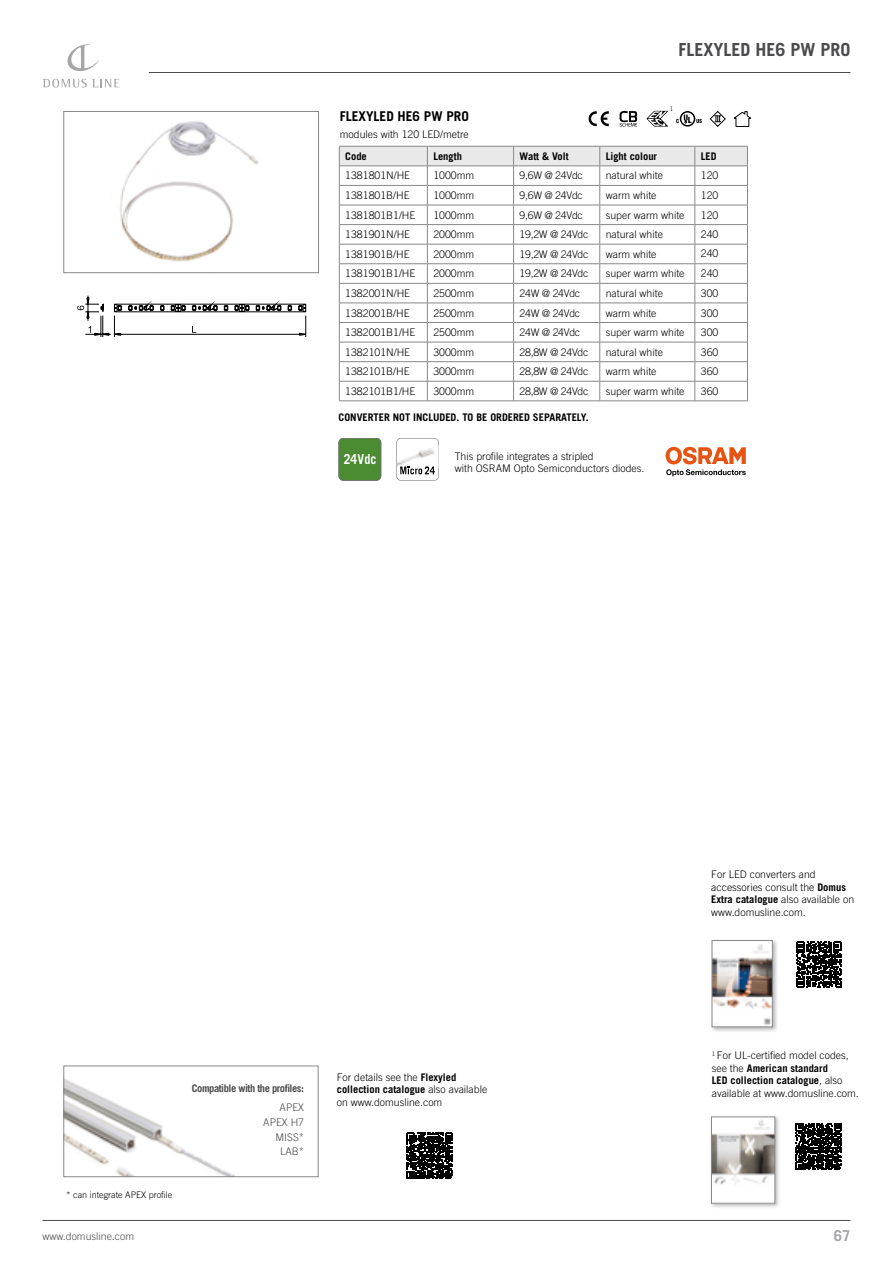
<style>
.page{position:relative;width:893px;height:1263px;background:#fff}
.page>*{position:absolute;margin:0;border:0;box-sizing:border-box;transform-origin:0 0}
.t1{font:700 18px "Trade Gothic LT Pro";color:#4b4b4d}
.t2{font:700 15px "Trade Gothic LT Pro";color:#a5a6a8}
.t3{font:700 13.8px "Trade Gothic LT Pro";letter-spacing:.015em;color:#fff;scale:.87 1}
.t4{font:700 13.5px "Trade Gothic LT Pro";color:#000}
.Nomi_prodotti{font:300 10.5px/12.6px "Trade Gothic LT Pro";color:#000}
.Nomi_prodotti-2{font:300 10.5px "Trade Gothic LT Pro";letter-spacing:-.025em;color:#000}
.t5{font:700 10.5px "Trade Gothic LT Pro";color:#000}
.t6{font:300 10.5px "Trade Gothic LT Pro";color:#4b4b4d}
.t7{font:700 10.5px "Trade Gothic LT Pro";letter-spacing:-.04em;color:#4b4b4d}
.t8{font:300 9px "Trade Gothic LT Pro";color:#000}
.t9{font:300 6.15px "Trade Gothic LT Pro";color:#000}
.s1{font-weight:700}
</style>
<div class="page">
<hr style="left:43px;top:1220px;width:807px;height:1px;background:#4b4b4d">
<div style="left:711px;top:939px;width:67px;height:93px;background:#000;opacity:.3"></div>
<img style="left:714px;top:942px;width:57px;height:83px">
<div style="left:712px;top:940px;width:61px;height:87px;border:1px solid #87888a"></div>
<div style="left:710px;top:1115px;width:70px;height:93px;background:#000;opacity:.3"></div>
<img style="left:713px;top:1119px;width:60px;height:82px">
<div style="left:711px;top:1117px;width:64px;height:86px;border:1px solid #87888a"></div>
<hr style="left:149px;top:72px;width:701px;height:1px;background:#4b4b4d">
<svg style="left:67px;top:44px;width:32px;height:27px"></svg>
<svg style="left:43px;top:79px;width:76px;height:8px"></svg>
<svg style="left:396px;top:438px;width:43px;height:43px"></svg>
<div style="left:339px;top:438px;width:42px;height:42px;background:#4b8b31;border-radius:5px"></div>
<div style="left:339px;top:438px;width:42px;height:43px;border:1px solid #707172;border-radius:5px"></div>
<svg style="left:77px;top:295px;width:230px;height:42px"></svg>
<img style="left:120px;top:121px;width:139px;height:141px">
<div style="left:64px;top:111px;width:255px;height:162px;border:1px solid #87888a"></div>
<img style="left:66px;top:1079px;width:169px;height:96px">
<div style="left:64px;top:1066px;width:254px;height:111px;border:1px solid #87888a"></div>
<svg style="left:666px;top:447px;width:80px;height:29px"></svg>
<svg style="left:589px;top:111px;width:20px;height:15px"></svg>
<svg style="left:676px;top:111px;width:26px;height:16px"></svg>
<svg style="left:646px;top:111px;width:22px;height:16px"></svg>
<svg style="left:620px;top:111px;width:17px;height:16px"></svg>
<svg style="left:733px;top:111px;width:18px;height:16px"></svg>
<svg style="left:709px;top:111px;width:17px;height:16px"></svg>
<svg style="left:796px;top:1123px;width:46px;height:47px"></svg>
<svg style="left:796px;top:942px;width:45px;height:45px"></svg>
<svg style="left:407px;top:1133px;width:46px;height:46px"></svg>
<hr style="left:339px;top:401px;width:88px;height:1px;background:#87888a">
<hr style="left:427px;top:401px;width:87px;height:1px;background:#87888a">
<hr style="left:514px;top:401px;width:86px;height:1px;background:#87888a">
<hr style="left:600px;top:401px;width:95px;height:1px;background:#87888a">
<hr style="left:695px;top:401px;width:53px;height:1px;background:#87888a">
<svg style="left:339px;top:146px;width:409px;height:255px"></svg>
<hr style="left:339px;top:166px;width:88px;height:1px;background:#87888a">
<hr style="left:427px;top:166px;width:87px;height:1px;background:#87888a">
<hr style="left:514px;top:166px;width:86px;height:1px;background:#87888a">
<hr style="left:600px;top:166px;width:95px;height:1px;background:#87888a">
<hr style="left:695px;top:166px;width:53px;height:1px;background:#87888a">
<p class="t4" style="left:340px;top:108px;width:131px">FLEXYLED HE6 PW PRO</p>
<p class="Nomi_prodotti" style="left:340px;top:128px;width:130px">modules with 120 LED/metre</p>
<p class="t1" style="left:678px;top:38px;width:174px">FLEXYLED HE6 PW PRO</p>
<p class="t9" style="left:670px;top:106px;width:5px">1</p>
<p class="t5" style="left:345px;top:150px;width:23px">Code</p>
<p class="t5" style="left:433px;top:150px;width:30px">Length</p>
<p class="t5" style="left:520px;top:150px;width:51px">Watt &amp; Volt</p>
<p class="t5" style="left:606px;top:150px;width:53px">Light colour</p>
<p class="t5" style="left:701px;top:150px;width:17px">LED</p>
<p class="Nomi_prodotti" style="left:345px;top:169px;width:66px">1381801N/HE</p>
<p class="Nomi_prodotti" style="left:433px;top:169px;width:42px">1000mm</p>
<p class="Nomi_prodotti" style="left:520px;top:169px;width:65px">9,6W @ 24Vdc</p>
<p class="Nomi_prodotti" style="left:606px;top:169px;width:59px">natural white</p>
<p class="Nomi_prodotti" style="left:701px;top:169px;width:19px">120</p>
<p class="Nomi_prodotti" style="left:345px;top:189px;width:66px">1381801B/HE</p>
<p class="Nomi_prodotti" style="left:433px;top:189px;width:42px">1000mm</p>
<p class="Nomi_prodotti" style="left:520px;top:189px;width:65px">9,6W @ 24Vdc</p>
<p class="Nomi_prodotti" style="left:606px;top:189px;width:52px">warm white</p>
<p class="Nomi_prodotti" style="left:701px;top:189px;width:19px">120</p>
<p class="Nomi_prodotti" style="left:345px;top:208px;width:72px">1381801B1/HE</p>
<p class="Nomi_prodotti" style="left:433px;top:208px;width:42px">1000mm</p>
<p class="Nomi_prodotti" style="left:520px;top:208px;width:65px">9,6W @ 24Vdc</p>
<p class="Nomi_prodotti" style="left:606px;top:208px;width:80px">super warm white</p>
<p class="Nomi_prodotti" style="left:701px;top:208px;width:19px">120</p>
<p class="Nomi_prodotti" style="left:345px;top:228px;width:66px">1381901N/HE</p>
<p class="Nomi_prodotti" style="left:433px;top:228px;width:42px">2000mm</p>
<p class="Nomi_prodotti-2" style="left:520px;top:228px;width:70px">19,2W @ 24Vdc</p>
<p class="Nomi_prodotti" style="left:606px;top:228px;width:59px">natural white</p>
<p class="Nomi_prodotti" style="left:701px;top:227px;width:19px">240</p>
<p class="Nomi_prodotti" style="left:345px;top:248px;width:66px">1381901B/HE</p>
<p class="Nomi_prodotti" style="left:433px;top:248px;width:42px">2000mm</p>
<p class="Nomi_prodotti-2" style="left:520px;top:248px;width:70px">19,2W @ 24Vdc</p>
<p class="Nomi_prodotti" style="left:606px;top:248px;width:52px">warm white</p>
<p class="Nomi_prodotti" style="left:701px;top:247px;width:19px">240</p>
<p class="Nomi_prodotti" style="left:345px;top:267px;width:72px">1381901B1/HE</p>
<p class="Nomi_prodotti" style="left:433px;top:267px;width:42px">2000mm</p>
<p class="Nomi_prodotti-2" style="left:520px;top:267px;width:70px">19,2W @ 24Vdc</p>
<p class="Nomi_prodotti" style="left:606px;top:267px;width:80px">super warm white</p>
<p class="Nomi_prodotti" style="left:701px;top:266px;width:19px">240</p>
<p class="Nomi_prodotti" style="left:345px;top:287px;width:66px">1382001N/HE</p>
<p class="Nomi_prodotti" style="left:433px;top:287px;width:42px">2500mm</p>
<p class="Nomi_prodotti-2" style="left:520px;top:287px;width:62px">24W @ 24Vdc</p>
<p class="Nomi_prodotti" style="left:606px;top:287px;width:59px">natural white</p>
<p class="Nomi_prodotti" style="left:701px;top:287px;width:19px">300</p>
<p class="Nomi_prodotti" style="left:345px;top:306px;width:66px">1382001B/HE</p>
<p class="Nomi_prodotti" style="left:433px;top:306px;width:42px">2500mm</p>
<p class="Nomi_prodotti-2" style="left:520px;top:307px;width:62px">24W @ 24Vdc</p>
<p class="Nomi_prodotti" style="left:606px;top:306px;width:52px">warm white</p>
<p class="Nomi_prodotti" style="left:701px;top:306px;width:19px">300</p>
<p class="Nomi_prodotti" style="left:345px;top:326px;width:72px">1382001B1/HE</p>
<p class="Nomi_prodotti" style="left:433px;top:326px;width:42px">2500mm</p>
<p class="Nomi_prodotti-2" style="left:520px;top:326px;width:62px">24W @ 24Vdc</p>
<p class="Nomi_prodotti" style="left:606px;top:326px;width:80px">super warm white</p>
<p class="Nomi_prodotti" style="left:701px;top:326px;width:19px">300</p>
<p class="Nomi_prodotti" style="left:345px;top:345px;width:66px">1382101N/HE</p>
<p class="Nomi_prodotti" style="left:433px;top:345px;width:42px">3000mm</p>
<p class="Nomi_prodotti-2" style="left:520px;top:346px;width:70px">28,8W @ 24Vdc</p>
<p class="Nomi_prodotti" style="left:606px;top:345px;width:59px">natural white</p>
<p class="Nomi_prodotti" style="left:701px;top:345px;width:19px">360</p>
<p class="Nomi_prodotti" style="left:345px;top:365px;width:66px">1382101B/HE</p>
<p class="Nomi_prodotti" style="left:433px;top:365px;width:42px">3000mm</p>
<p class="Nomi_prodotti-2" style="left:520px;top:365px;width:70px">28,8W @ 24Vdc</p>
<p class="Nomi_prodotti" style="left:606px;top:365px;width:52px">warm white</p>
<p class="Nomi_prodotti" style="left:701px;top:365px;width:19px">360</p>
<p class="Nomi_prodotti" style="left:345px;top:385px;width:72px">1382101B1/HE</p>
<p class="Nomi_prodotti" style="left:433px;top:385px;width:42px">3000mm</p>
<p class="Nomi_prodotti-2" style="left:520px;top:385px;width:70px">28,8W @ 24Vdc</p>
<p class="Nomi_prodotti" style="left:606px;top:385px;width:80px">super warm white</p>
<p class="Nomi_prodotti" style="left:701px;top:385px;width:19px">360</p>
<p class="t5" style="left:339px;top:411px;width:251px">CONVERTER NOT INCLUDED. TO BE ORDERED SEPARATELY.</p>
<p class="t3" style="left:344px;top:451px;width:39px">24Vdc</p>
<p class="Nomi_prodotti" style="left:455px;top:449px;width:140px">This profile integrates a stripled</p>
<p class="Nomi_prodotti" style="left:455px;top:462px;width:191px">with OSRAM Opto Semiconductors diodes.</p>
<p class="t8" style="left:66px;top:1189px;width:108px">* can integrate APEX profile</p>
<p class="t6" style="left:43px;top:1230px;width:93px">www.domusline.com</p>
<p class="t7" style="left:192px;top:1082px;width:114px">Compatible with the profiles:</p>
<p class="t6" style="left:280px;top:1101px;width:26px">APEX</p>
<p class="t6" style="left:263px;top:1116px;width:42px">APEX H7</p>
<p class="t6" style="left:275px;top:1131px;width:30px">MISS*</p>
<p class="t6" style="left:280px;top:1145px;width:25px">LAB*</p>
<p class="Nomi_prodotti" style="left:337px;top:1070px;width:152px">For details see the <span class="s1">Flexyled collection catalogue</span> also available on www.domusline.com</p>
<p class="Nomi_prodotti" style="left:711px;top:868px;width:144px">For LED converters and accessories consult the <span class="s1">Domus<br>Extra catalogue</span> also available on www.domusline.com.</p>
<p class="Nomi_prodotti" style="left:712px;top:1049px;width:149px"><sup>1</sup> For UL-certified model codes, see the <span class="s1">American standard<br>LED collection catalogue</span>, also available at www.domusline.com.</p>
<p class="t2" style="left:834px;top:1226px;width:18px">67</p>
</div>
